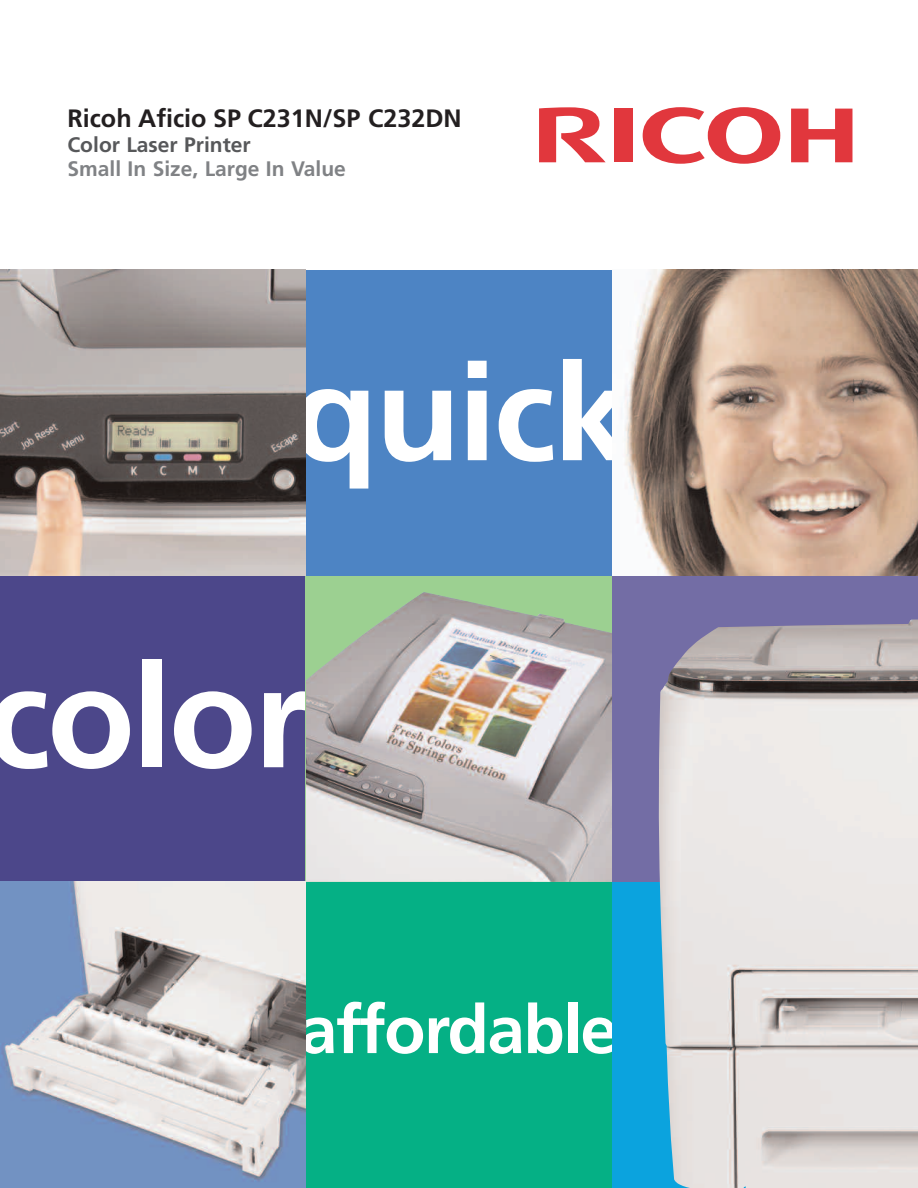
<style>
.page{position:relative;width:918px;height:1188px;background:#fff}
.page>*{position:absolute;margin:0;border:0;box-sizing:border-box;transform-origin:0 0}
.t1{font:700 144px "Frutiger";letter-spacing:-.02em;color:#fff}
.t2{font:700 135px "Frutiger";letter-spacing:-.02em;color:#fff;scale:1.04 1}
.t3{font:700 67.5px "Frutiger";letter-spacing:-.02em;color:#fff}
.t4{font:700 25.2px "Frutiger";color:#231f20}
.t5{font:700 21px "Frutiger";color:#808285}
.t6{font:700 21px "Frutiger";color:#57585a}
</style>
<div class="page">
<svg style="left:643px;top:107px;width:137px;height:57px"></svg>
<svg style="left:791px;top:109px;width:61px;height:53px"></svg>
<div style="left:614px;top:109px;width:18px;height:53px;background:#e1373d"></div>
<svg style="left:539px;top:107px;width:67px;height:55px"></svg>
<div style="left:306px;top:270px;width:306px;height:306px;background:#4d84c4"></div>
<div style="left:306px;top:882px;width:306px;height:306px;background:#05b085"></div>
<img style="left:624px;top:270px;width:294px;height:306px">
<img style="left:0;top:270px;width:306px;height:306px">
<div style="left:0;top:576px;width:306px;height:306px;background:#4c478a"></div>
<div style="left:612px;top:576px;width:306px;height:306px;background:#736da5"></div>
<div style="left:306px;top:576px;width:306px;height:306px;background:#9cd091"></div>
<img style="left:306px;top:592px;width:306px;height:290px">
<img style="left:0;top:882px;width:306px;height:306px">
<div style="left:612px;top:882px;width:306px;height:306px;background:#0ba3de"></div>
<img style="left:659px;top:619px;width:259px;height:569px">
<p class="t4" style="left:68px;top:108px;width:396px">Ricoh Aficio SP C231N/SP C232DN</p>
<p class="t6" style="left:68px;top:136px;width:185px">Color Laser Printer</p>
<p class="t5" style="left:68px;top:160px;width:280px">Small In Size, Large In Value</p>
<h2 class="t2" style="left:292px;top:359px;width:327px">quick</h2>
<h1 class="t1" style="left:-14px;top:659px;width:325px">color</h1>
<h3 class="t3" style="left:300px;top:1002px;width:320px">affordable</h3>
</div>
